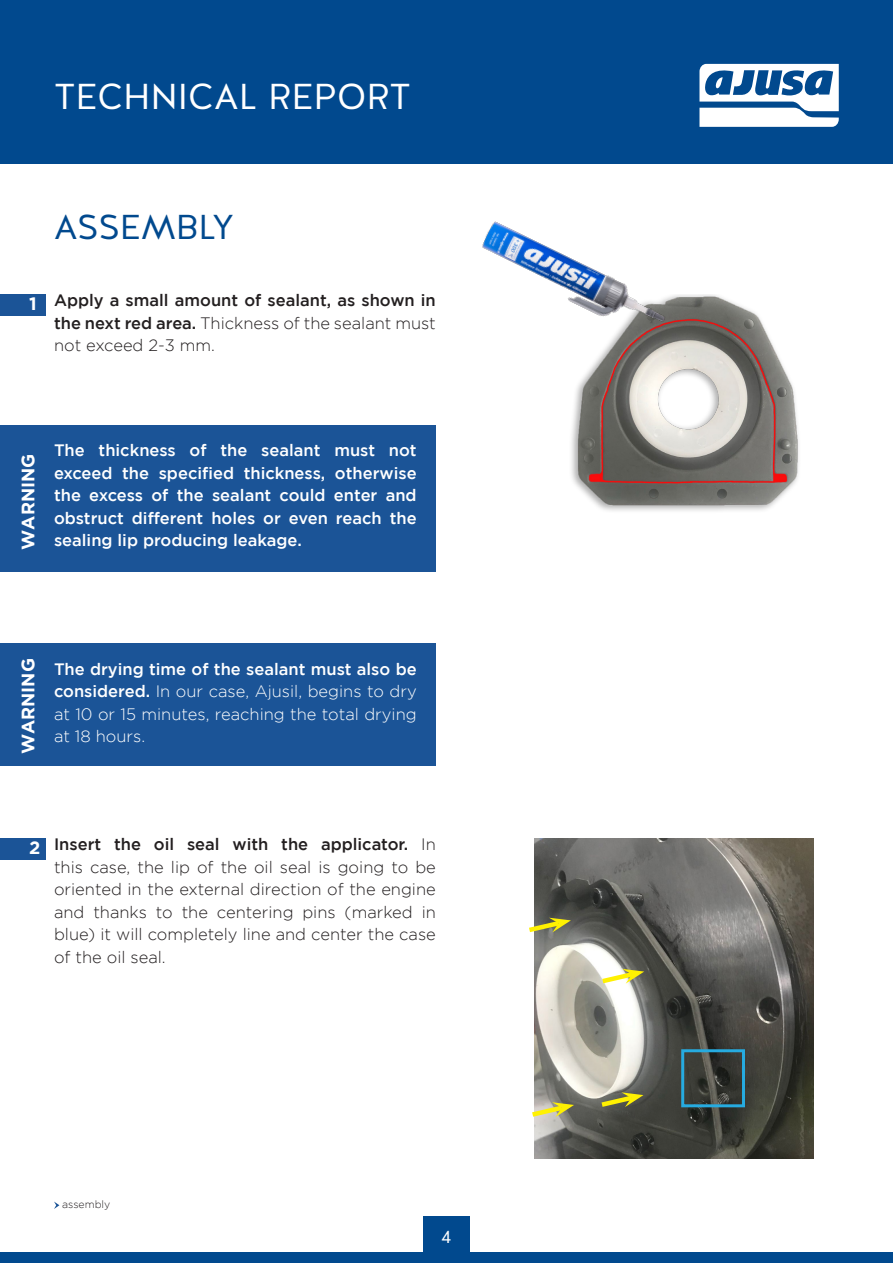
<style>
.page{position:relative;width:893px;height:1263px;background:#fff}
.page>*{position:absolute;margin:0;border:0;box-sizing:border-box;transform-origin:0 0}
.t1{font:36px "Halis GR";color:#fff}
.t2{font:34.5px "Halis GR";color:#01498e}
.t3{font:700 18px "Gotham";color:#fff}
.t4{font:18px "Halis GR";color:#fff}
.t5{font:300 16.5px/22.5px "Gotham";color:#231f20;text-align:justify}
.t6{font:500 16.5px/22.5px "Gotham";color:#fff;text-align:justify}
.t7{font:300 16.5px/22.5px "Gotham";color:#fff;text-align:justify}
.t8{font:500 16.5px/22.5px "Gotham";color:#231f20;text-align:justify}
.t9{font:300 10.5px "Gotham";color:#231f20}
.s1{font-weight:300}
.s2{font-weight:500}
</style>
<div class="page">
<div style="left:0;top:0;width:893px;height:163px;background:#01498e"></div>
<svg style="left:699px;top:64px;width:140px;height:63px"></svg>
<div style="left:0;top:1252px;width:893px;height:11px;background:#01498e"></div>
<div style="left:423px;top:1216px;width:47px;height:46px;background:#01498e"></div>
<svg style="left:54px;top:1201px;width:5px;height:8px"></svg>
<div style="left:0;top:294px;width:45px;height:21px;background:#1b5497"></div>
<div style="left:0;top:838px;width:45px;height:21px;background:#1b5497"></div>
<div style="left:0;top:425px;width:436px;height:146px;background:#1b5497"></div>
<div style="left:0;top:643px;width:436px;height:122px;background:#1b5497"></div>
<img style="left:571px;top:294px;width:228px;height:217px">
<img style="left:442px;top:163px;width:262px;height:226px">
<img style="left:535px;top:838px;width:278px;height:321px">
<div style="left:681px;top:1049px;width:64px;height:58px;border:3px solid #26abe0"></div>
<svg style="left:597px;top:1092px;width:46px;height:18px"></svg>
<svg style="left:532px;top:1102px;width:42px;height:18px"></svg>
<svg style="left:529px;top:918px;width:42px;height:17px"></svg>
<svg style="left:597px;top:969px;width:47px;height:17px"></svg>
<h1 class="t1" style="left:54px;top:73px;width:358px">TECHNICAL REPORT</h1>
<p class="t2" style="left:54px;top:204px;width:181px">ASSEMBLY</p>
<p class="t3" style="left:29px;top:293px;width:9px">1</p>
<p class="t8" style="left:54px;top:289px;width:383px">Apply a small amount of sealant, as shown in the next red area. <span class="s1">Thickness of the sealant must not exceed 2-3 mm.</span></p>
<p class="t3" style="left:18px;top:550px;width:98px;rotate:-90deg">WARNING</p>
<p class="t6" style="left:54px;top:439px;width:364px">The thickness of the sealant must not exceed the specified thickness, otherwise the excess of the sealant could enter and obstruct different holes or even reach the sealing lip producing leakage.</p>
<p class="t3" style="left:18px;top:754px;width:98px;rotate:-90deg">WARNING</p>
<p class="t7" style="left:54px;top:658px;width:364px"><span class="s2">The drying time of the sealant must also be considered.</span> In our case, Ajusil, begins to dry at 10 or 15 minutes, reaching the total drying at 18 hours.</p>
<p class="t3" style="left:29px;top:837px;width:13px">2</p>
<p class="t5" style="left:54px;top:833px;width:383px"><span class="s2">Insert the oil seal with the applicator.</span> In this case, the lip of the oil seal is going to be oriented in the external direction of the engine and thanks to the centering pins (marked in blue) it will completely line and center the case of the oil seal.</p>
<p class="t9" style="left:62px;top:1199px;width:50px">assembly</p>
<p class="t4" style="left:442px;top:1225px;width:11px">4</p>
</div>
